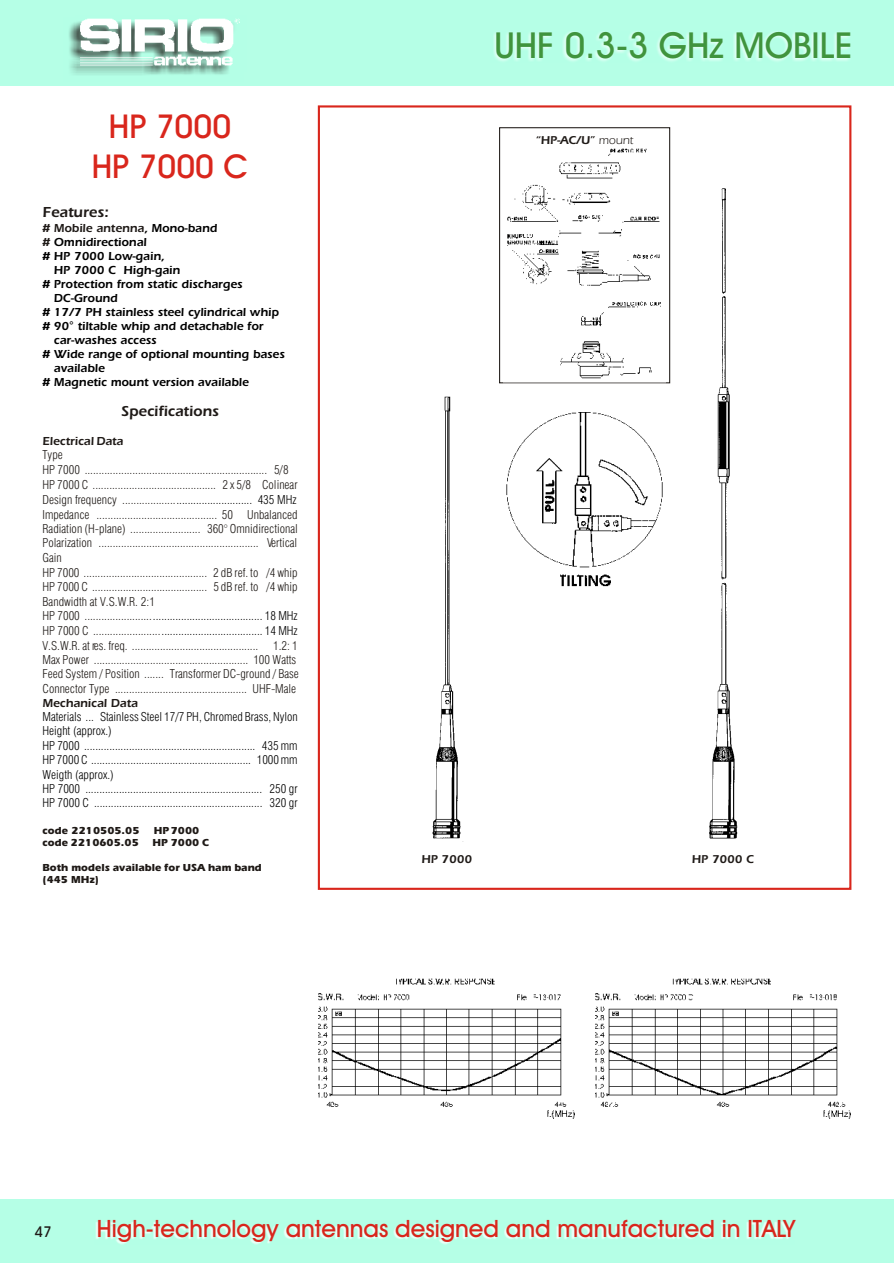
<style>
.page{position:relative;width:894px;height:1263px;background:#fff}
.page>*{position:absolute;margin:0;border:0;box-sizing:border-box;transform-origin:0 0}
.t1{font:36px "Avant Garde Md BT";color:#40943d}
.t2{font:33px/39.6px "Avant Garde Md BT";color:#d9261c;text-align:center}
.t3{font:24px "Avant Garde Md BT";color:#d9261c}
.t4{font:900 15px "Erie";color:#1f1a17}
.t5{font:15px "Avant Garde Md BT";color:#1f1a17}
.t6{font:12px/14.5px "Swis 721 Lt Cn BT";color:#1f1a17}
.t7{font:12px/14.4px "Swis 721 Lt Cn BT";color:#000}
.t8{font:900 12px/14px "Erie";color:#000}
.t9{font:900 12px "Erie";color:#1f1a17}
.t10{font:900 11.7px "Erie";color:#1f1a17}
.t11{font:700 10.5px/12.1px "Erie";color:#1f1a17}
.s1{color:#1f1a17}
.s2{font-family:"Arial";font-weight:400}
.s3{color:#000}
.s4{font-weight:400}
</style>
<div class="page">
<div style="left:0;top:0;width:894px;height:85px;background:#b5ffe6"></div>
<div style="left:0;top:1199px;width:894px;height:64px;background:#b5ffe6"></div>
<img style="left:319px;top:978px;width:255px;height:141px">
<img style="left:595px;top:978px;width:255px;height:141px">
<img style="left:432px;top:396px;width:32px;height:446px">
<div style="left:499px;top:127px;width:171px;height:256px;border:1px solid #1f1a17"></div>
<img style="left:504px;top:149px;width:161px;height:235px">
<img style="left:506px;top:413px;width:157px;height:174px">
<img style="left:709px;top:188px;width:29px;height:651px">
<img style="left:69px;top:23px;width:159px;height:52px">
<img style="left:75px;top:18px;width:165px;height:53px">
<img style="left:95px;top:1222px;width:699px;height:23px">
<img style="left:493px;top:32px;width:357px;height:30px">
<h2 class="t2" style="left:92px;top:110px;width:158px">HP 7000<br>HP 7000 C</h2>
<p class="t4" style="left:43px;top:203px;width:68px">Features:</p>
<p class="t8" style="left:43px;top:222px;width:176px"><span class="s1"># Mobile antenna</span>, Mono-band <span class="s1">#</span> Omnidirectional</p>
<p class="t8" style="left:43px;top:250px;width:124px"># HP 7000 Low-gain,</p>
<p class="t8" style="left:54px;top:264px;width:128px">HP 7000 C High-gain</p>
<p class="t8" style="left:43px;top:278px;width:202px"># Protection from static discharges</p>
<p class="t8" style="left:54px;top:292px;width:66px">DC-Ground</p>
<p class="t8" style="left:43px;top:306px;width:238px"># 17/7 PH stainless steel cylindrical whip</p>
<p class="t8" style="left:43px;top:320px;width:223px"># 90<span class="s2">°</span> tiltable whip and detachable for</p>
<p class="t8" style="left:54px;top:334px;width:104px">car-washes access</p>
<p class="t8" style="left:43px;top:348px;width:244px"># Wide range of optional mounting bases</p>
<p class="t8" style="left:54px;top:362px;width:52px">available</p>
<p class="t8" style="left:43px;top:376px;width:208px"># Magnetic mount version available</p>
<p class="t4" style="left:121px;top:402px;width:99px">Specifications</p>
<p class="t9" style="left:43px;top:434px;width:82px">Electrical Data</p>
<p class="t6" style="left:43px;top:449px;width:258px">Type<br>HP 7000 ................................................................. 5/8<br>HP 7000 C ............................................ 2 x 5/8 Colinear Design frequency ...................<span class="s3">........................... 435 MHz </span>Impedance ........................................... 50 Unbalanced Radiation (H-plane) ......................... 360° Omnidirectional Polarization ......................................................... Vertical Gain<br>HP 7000 ............................................ 2 dB ref. to /4 whip HP 7000 C ......................................... 5 dB ref. to /4 whip Bandwidth at V.S.W.R. 2:1<br>HP 7000 ........................<span class="s3">....................................... 18 MHz </span>HP 7000 C ........................<span class="s3">.................................... 14 MHz </span>V.S.W.R. at res. freq. ............................................. 1.2: 1<br>Max Power ....................................................... 100 Watts Feed System / Position ....... Transformer DC-ground / Base Connector Type ............................................... UHF-Male</p>
<p class="t9" style="left:43px;top:696px;width:97px">Mechanical Data</p>
<p class="t7" style="left:43px;top:711px;width:257px">Materials ... Stainless Steel 17/7 PH, Chromed Brass, Nylon Height (approx.)<br>HP 7000 ............................................................. 435 mm HP 7000 C ......................................................... 1000 mm Weigth (approx.)<br>HP 7000 ............................................................... 250 gr HP 7000 C ............................................................ 320 gr</p>
<p class="t11" style="left:43px;top:826px;width:99px">code 2210505.05</p>
<p class="t11" style="left:154px;top:826px;width:47px">HP 7000</p>
<p class="t11" style="left:43px;top:838px;width:98px">code 2210605.05</p>
<p class="t11" style="left:152px;top:838px;width:58px">HP 7000 C</p>
<p class="t11" style="left:43px;top:863px;width:221px">Both models available for USA ham band (445 MHz)</p>
<h1 class="t1" style="left:495px;top:30px;width:360px">UHF 0.3-3 GHz MOBILE</h1>
<p class="t10" style="left:536px;top:133px;width:99px">“HP-AC/U” <span class="s4">mount</span></p>
<p class="t10" style="left:421px;top:852px;width:52px">HP 7000</p>
<p class="t10" style="left:692px;top:852px;width:64px">HP 7000 C</p>
<p class="t5" style="left:35px;top:1226px;width:19px">47</p>
<h3 class="t3" style="left:97px;top:1219px;width:700px">High-technology antennas designed and manufactured in ITALY</h3>
</div>
